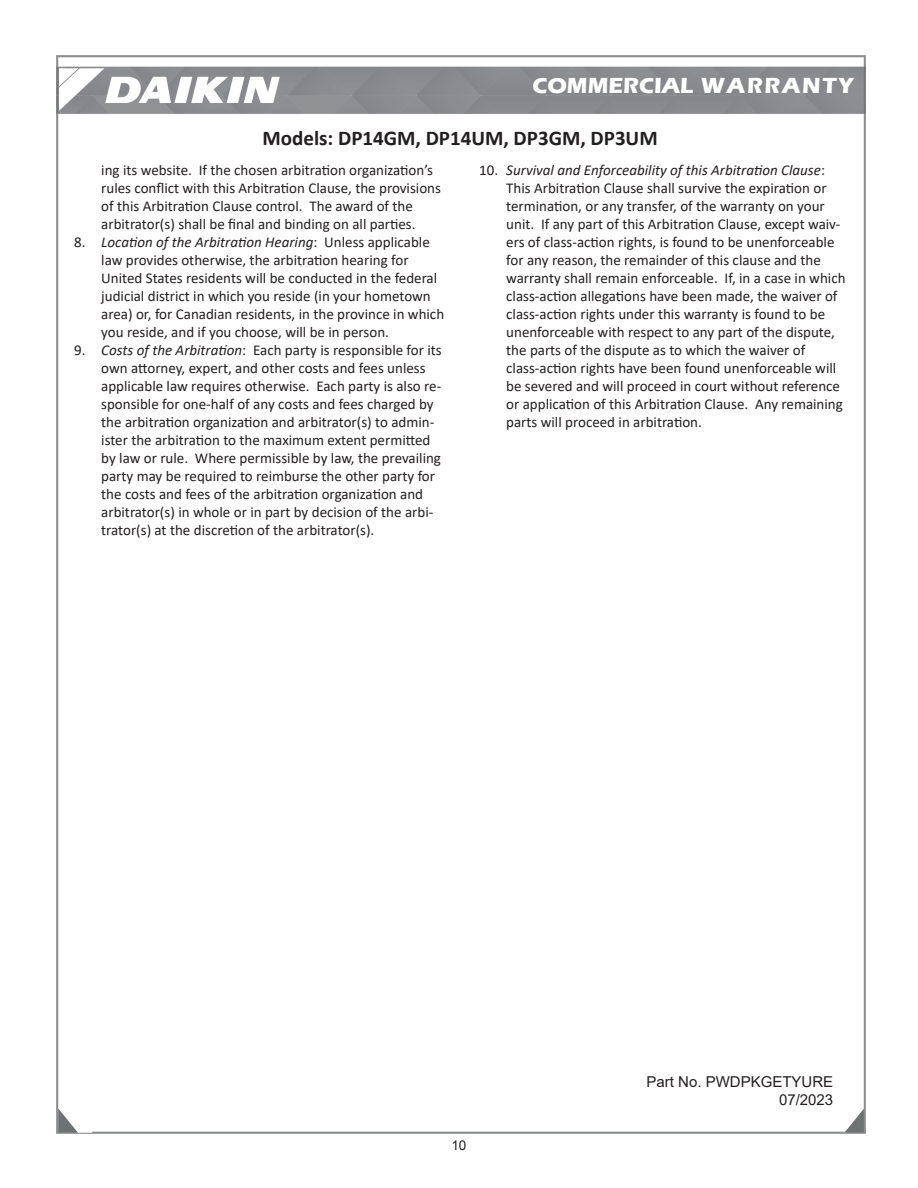
<style>
.page{position:relative;width:918px;height:1188px;background:#fff}
.page>*{position:absolute;margin:0;border:0;box-sizing:border-box;transform-origin:0 0}
.t1{font:700 22.5px "Eras ITC";color:#fff}
.t2{font:700 21px "Calibri";color:#231f20}
.Numbers__1{font:15px/18px "Calibri";color:#231f20}
.t3{font:15px/18px "Arial";color:#231f20;text-align:right}
.t4{font:13.5px "Arial";color:#231f20}
.s1{font-style:italic}
</style>
<div class="page">
<img style="left:56px;top:56px;width:809px;height:1078px">
<p class="t1" style="left:532px;top:72px;width:322px">COMMERCIAL WARRANTY</p>
<h2 class="t2" style="left:263px;top:123px;width:397px">Models: DP14GM, DP14UM, DP3GM, DP3UM</h2>
<p class="Numbers__1" style="left:101px;top:161px;width:341px">ing its website. If the chosen arbitration organization’s rules conflict with this Arbitration Clause, the provisions of this Arbitration Clause control. The award of the arbitrator(s) shall be final and binding on all parties.</p>
<p class="Numbers__1" style="left:101px;top:233px;width:344px;text-indent:-27px">8. <span class="s1">Location of the Arbitration Hearing</span>: Unless applicable law provides otherwise, the arbitration hearing for United States residents will be conducted in the federal judicial district in which you reside (in your hometown area) or, for Canadian residents, in the province in which you reside, and if you choose, will be in person.</p>
<p class="Numbers__1" style="left:101px;top:341px;width:342px;text-indent:-27px">9. <span class="s1">Costs of the Arbitration</span>: Each party is responsible for its own attorney, expert, and other costs and fees unless applicable law requires otherwise. Each party is also re&shy;sponsible for one-half of any costs and fees charged by the arbitration organization and arbitrator(s) to admin&shy;ister the arbitration to the maximum extent permitted by law or rule. Where permissible by law, the prevailing party may be required to reimburse the other party for the costs and fees of the arbitration organization and arbitrator(s) in whole or in part by decision of the arbi&shy;trator(s) at the discretion of the arbitrator(s).</p>
<p class="Numbers__1" style="left:506px;top:161px;width:341px;text-indent:-27px">10. <span class="s1">Survival and Enforceability of this Arbitration Clause</span>:<br>This Arbitration Clause shall survive the expiration or termination, or any transfer, of the warranty on your unit. If any part of this Arbitration Clause, except waiv&shy;ers of class-action rights, is found to be unenforceable for any reason, the remainder of this clause and the warranty shall remain enforceable. If, in a case in which class-action allegations have been made, the waiver of class-action rights under this warranty is found to be unenforceable with respect to any part of the dispute, the parts of the dispute as to which the waiver of class-action rights have been found unenforceable will be severed and will proceed in court without reference or application of this Arbitration Clause. Any remaining parts will proceed in arbitration.</p>
<p class="t4" style="left:451px;top:1136px;width:17px">10</p>
<p class="t3" style="left:647px;top:1072px;width:188px">Part No. PWDPKGETYURE<br>07/2023</p>
</div>
